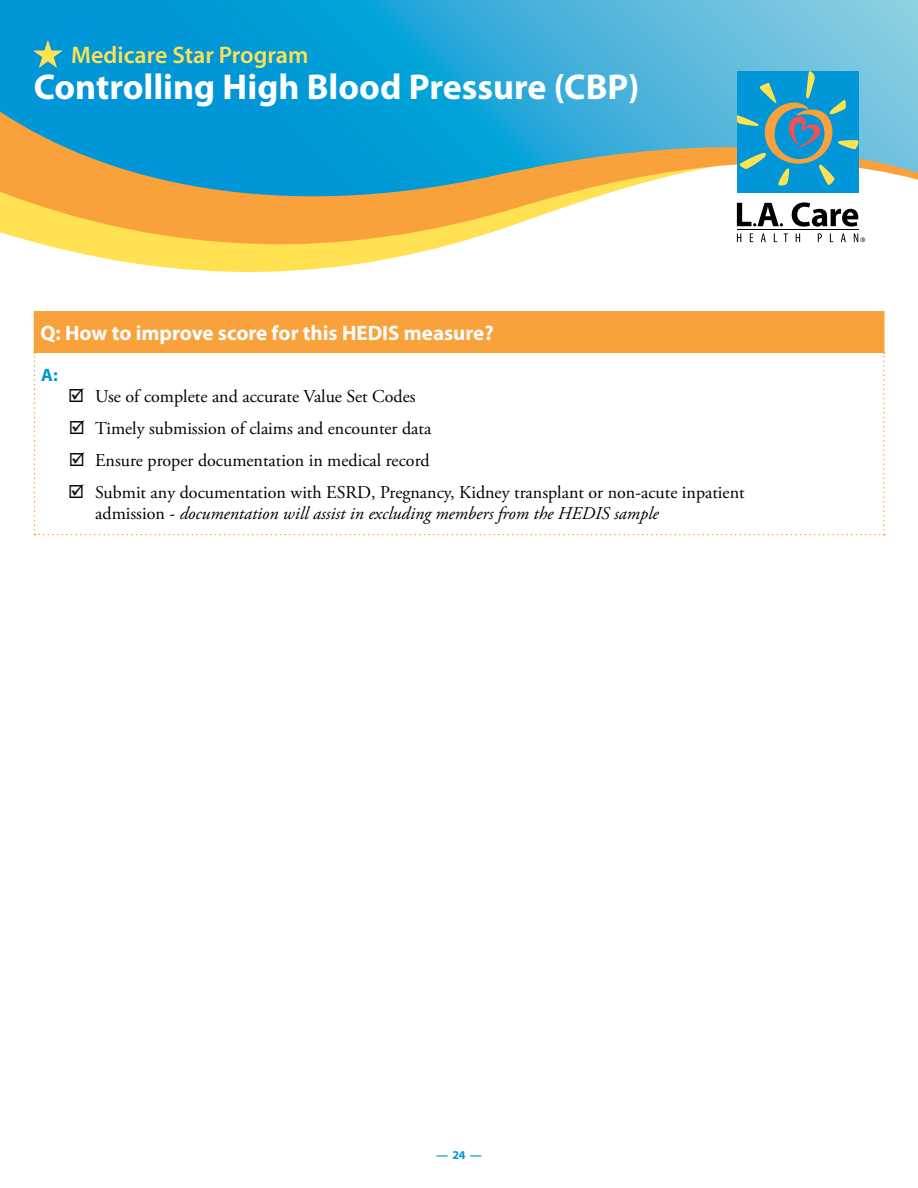
<style>
.page{position:relative;width:918px;height:1188px;background:#fff}
.page>*{position:absolute;margin:0;border:0;box-sizing:border-box;transform-origin:0 0}
.t1{font:700 36px "Myriad Pro";color:#fff}
.t2{font:600 24px "Myriad Pro";color:#ffe152}
.t3{font:700 21px "Myriad Pro";color:#fff}
.t4{font:18px/31.8px "Adobe Garamond Pro";color:#000}
.t5{font:italic 18px "Adobe Garamond Pro";color:#000}
.t6{font:700 18px "Myriad Pro";color:#0096d7}
.t7{font:700 12px "Myriad Pro";color:#0096d7}
.s1{font-style:normal}
</style>
<div class="page">
<svg style="left:0;top:0;width:918px;height:111px;background:#2ba9d9"></svg>
<svg style="left:120px;top:261px;width:256px;height:11px;fill:#ffe152"></svg>
<svg style="left:0;top:111px;width:918px;height:150px"></svg>
<div style="left:737px;top:71px;width:121px;height:122px;background:#0096d7"></div>
<svg style="left:737px;top:71px;width:121px;height:115px"></svg>
<svg style="left:737px;top:203px;width:46px;height:23px"></svg>
<svg style="left:792px;top:202px;width:66px;height:25px"></svg>
<hr style="left:737px;top:230px;width:121px;height:1px;background:#000">
<svg style="left:737px;top:233px;width:4px;height:9px"></svg>
<svg style="left:750px;top:233px;width:3px;height:9px"></svg>
<svg style="left:761px;top:233px;width:5px;height:9px"></svg>
<svg style="left:774px;top:233px;width:3px;height:9px"></svg>
<svg style="left:784px;top:233px;width:4px;height:9px"></svg>
<svg style="left:796px;top:233px;width:4px;height:9px"></svg>
<svg style="left:818px;top:233px;width:4px;height:9px"></svg>
<svg style="left:830px;top:233px;width:3px;height:9px"></svg>
<svg style="left:841px;top:233px;width:5px;height:9px"></svg>
<svg style="left:854px;top:233px;width:11px;height:9px"></svg>
<div style="left:34px;top:312px;width:850px;height:40px;background:#f9a13a"></div>
<hr style="left:34px;top:311px;width:851px;height:2px;background:#f9a13a">
<hr style="left:883px;top:313px;width:2px;height:39px;background:#f9a13a">
<svg style="left:34px;top:40px;width:28px;height:28px"></svg>
<svg style="left:34px;top:352px;width:851px;height:183px"></svg>
<h2 class="t2" style="left:71px;top:40px;width:239px">Medicare Star Program</h2>
<h1 class="t1" style="left:34px;top:63px;width:607px">Controlling High Blood Pressure (CBP)</h1>
<h3 class="t3" style="left:40px;top:319px;width:455px">Q: How to improve score for this HEDIS measure?</h3>
<p class="t6" style="left:41px;top:364px;width:18px">A:</p>
<p class="t4" style="left:95px;top:382px;width:651px">Use of complete and accurate Value Set Codes<br>Timely submission of claims and encounter data<br>Ensure proper documentation in medical record<br>Submit any documentation with ESRD, Pregnancy, Kidney transplant or non-acute inpatient</p>
<p class="t5" style="left:95px;top:502px;width:565px"><span class="s1">admission -</span> documentation will assist in excluding members from the HEDIS sample</p>
<p class="t7" style="left:436px;top:1147px;width:47px">— 24 —</p>
</div>
